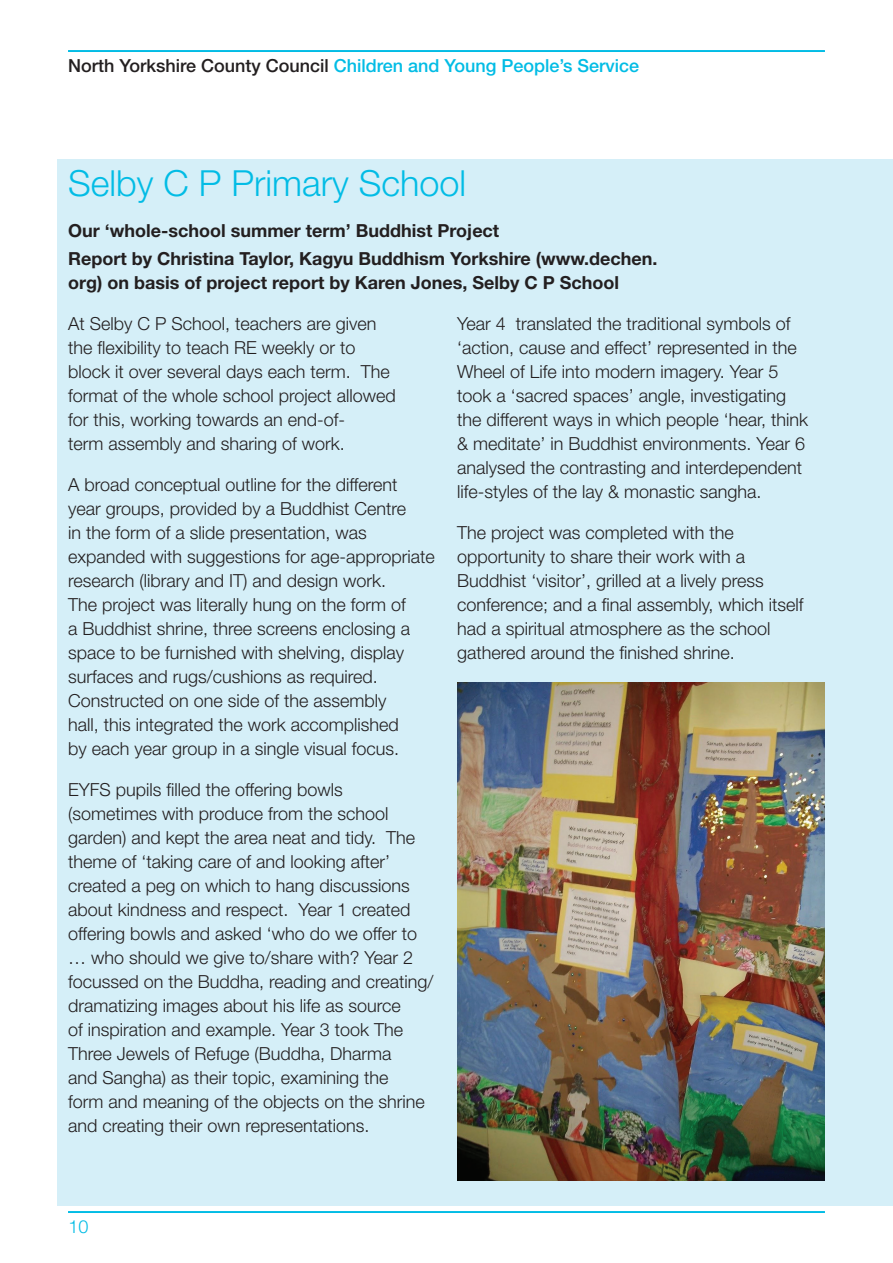
<style>
.page{position:relative;width:893px;height:1263px;background:#fff}
.page>*{position:absolute;margin:0;border:0;box-sizing:border-box;transform-origin:0 0}
.Blue_head{font:300 36px "Helvetica Neue LT Std";color:#02bce5}
.Body_copy{font:300 18px/24px "Helvetica Neue LT Std";color:#231f20}
.Bold_text{font:700 18px/24px "Helvetica Neue LT Std";color:#231f20}
.t1{font:500 18px "Helvetica Neue LT Std";color:#02bce5}
.t2{font:300 18px "Helvetica Neue LT Std";color:#02bce5}
.s1{color:#231f20}
</style>
<div class="page">
<hr style="left:68px;top:50px;width:757px;height:2px;background:#02bce5">
<hr style="left:68px;top:1211px;width:757px;height:2px;background:#02bce5">
<div style="left:58px;top:159px;width:835px;height:1046px;background:#d5eff8"></div>
<img style="left:457px;top:682px;width:367px;height:498px">
<p class="t1" style="left:68px;top:55px;width:573px"><span class="s1">North Yorkshire County Council</span> Children and Young People’s Service</p>
<p class="Blue_head" style="left:68px;top:161px;width:400px">Selby C P Primary School</p>
<p class="Bold_text" style="left:68px;top:218px;width:433px">Our ‘whole-school summer term’ Buddhist Project</p>
<p class="Bold_text" style="left:68px;top:246px;width:591px">Report by Christina Taylor, Kagyu Buddhism Yorkshire (www.dechen. org) on basis of project report by Karen Jones, Selby C P School</p>
<p class="Body_copy" style="left:68px;top:311px;width:329px">At Selby C P School, teachers are given the flexibility to teach RE weekly or to block it over several days each term. The format of the whole school project allowed for this, working towards an end-of-<br>term assembly and sharing of work.</p>
<p class="Body_copy" style="left:68px;top:472px;width:368px">A broad conceptual outline for the different<br>year groups, provided by a Buddhist Centre<br>in the form of a slide presentation, was expanded with suggestions for age-appropriate research (library and IT) and design work.<br>The project was literally hung on the form of<br>a Buddhist shrine, three screens enclosing a space to be furnished with shelving, display surfaces and rugs/cushions as required.<br>Constructed on one side of the assembly<br>hall, this integrated the work accomplished<br>by each year group in a single visual focus.</p>
<p class="Body_copy" style="left:68px;top:777px;width:367px">EYFS pupils filled the offering bowls (sometimes with produce from the school garden) and kept the area neat and tidy. The theme of ‘taking care of and looking after’ created a peg on which to hang discussions about kindness and respect. Year 1 created offering bowls and asked ‘who do we offer to … who should we give to/share with? Year 2 focussed on the Buddha, reading and creating/ dramatizing images about his life as source<br>of inspiration and example. Year 3 took The Three Jewels of Refuge (Buddha, Dharma<br>and Sangha) as their topic, examining the<br>form and meaning of the objects on the shrine and creating their own representations.</p>
<p class="Body_copy" style="left:457px;top:311px;width:353px">Year 4 translated the traditional symbols of ‘action, cause and effect’ represented in the Wheel of Life into modern imagery. Year 5 took a ‘sacred spaces’ angle, investigating the different ways in which people ‘hear, think &amp; meditate’ in Buddhist environments. Year 6 analysed the contrasting and interdependent life-styles of the lay &amp; monastic sangha.</p>
<p class="Body_copy" style="left:457px;top:520px;width:348px">The project was completed with the opportunity to share their work with a Buddhist ‘visitor’, grilled at a lively press conference; and a final assembly, which itself had a spiritual atmosphere as the school gathered around the finished shrine.</p>
<p class="t2" style="left:69px;top:1216px;width:22px">10</p>
</div>
